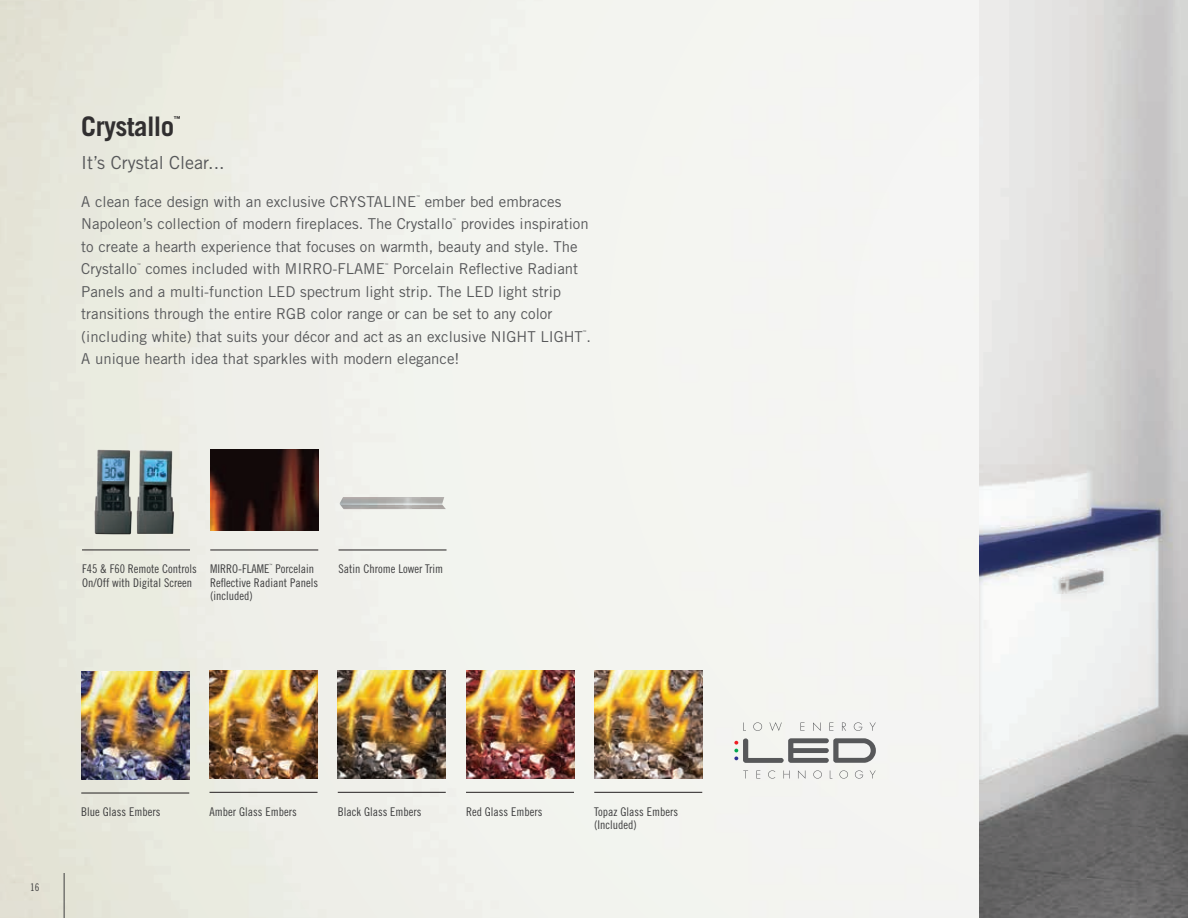
<style>
.page{position:relative;width:1188px;height:918px;background:#fff}
.page>*{position:absolute;margin:0;border:0;box-sizing:border-box;transform-origin:0 0}
.t1{font:700 27px "Trade Gothic LT Std";letter-spacing:-.02em;color:#312f30}
.t2{font:18px "Trade Gothic LT Std";color:#57585a}
.t3{font:15px/22.5px "Trade Gothic LT Std";color:#57585a}
.t4{font:12px/13.5px "Trade Gothic LT Std Cn 18";color:#3e3e3f}
.t5{font:10.5px "Trade Gothic LT Std";color:#3e3e3f}
.t6{font:700 6.75px "Trade Gothic LT Std";color:#312f30}
.t7{font:3.75px "Trade Gothic LT Std";color:#57585a}
.t8{font:3px "Trade Gothic LT Std Cn 18";color:#3e3e3f}
</style>
<div class="page">
<img style="left:0;top:0;width:980px;height:918px">
<hr style="left:64px;top:873px;width:1px;height:45px;background:#3e3e3f">
<img style="left:980px;top:0;width:208px;height:918px">
<svg style="left:743px;top:771px;width:5px;height:8px"></svg>
<svg style="left:756px;top:771px;width:4px;height:8px"></svg>
<svg style="left:768px;top:770px;width:7px;height:9px"></svg>
<svg style="left:784px;top:771px;width:6px;height:8px"></svg>
<svg style="left:798px;top:770px;width:7px;height:9px"></svg>
<svg style="left:813px;top:770px;width:9px;height:9px"></svg>
<svg style="left:830px;top:771px;width:2px;height:8px"></svg>
<svg style="left:839px;top:770px;width:9px;height:9px"></svg>
<svg style="left:855px;top:770px;width:8px;height:9px"></svg>
<svg style="left:870px;top:771px;width:6px;height:8px"></svg>
<svg style="left:743px;top:723px;width:3px;height:8px"></svg>
<svg style="left:753px;top:722px;width:9px;height:9px"></svg>
<svg style="left:769px;top:722px;width:13px;height:9px"></svg>
<svg style="left:800px;top:723px;width:5px;height:8px"></svg>
<svg style="left:813px;top:722px;width:8px;height:9px"></svg>
<svg style="left:829px;top:723px;width:4px;height:8px"></svg>
<svg style="left:842px;top:723px;width:4px;height:8px"></svg>
<svg style="left:854px;top:722px;width:8px;height:9px"></svg>
<svg style="left:870px;top:723px;width:6px;height:8px"></svg>
<svg style="left:734px;top:738px;width:142px;height:25px"></svg>
<img style="left:94px;top:450px;width:38px;height:84px">
<img style="left:137px;top:450px;width:37px;height:84px">
<img style="left:210px;top:450px;width:108px;height:81px">
<img style="left:340px;top:497px;width:106px;height:12px">
<hr style="left:82px;top:550px;width:108px;height:1px;background:#231f20">
<hr style="left:210px;top:550px;width:108px;height:1px;background:#231f20">
<hr style="left:339px;top:550px;width:108px;height:1px;background:#231f20">
<img style="left:81px;top:671px;width:108px;height:108px">
<img style="left:210px;top:671px;width:108px;height:108px">
<img style="left:338px;top:671px;width:108px;height:108px">
<img style="left:466px;top:671px;width:108px;height:108px">
<img style="left:594px;top:671px;width:108px;height:108px">
<hr style="left:81px;top:793px;width:108px;height:1px;background:#231f20">
<hr style="left:210px;top:792px;width:108px;height:1px;background:#231f20">
<hr style="left:338px;top:792px;width:108px;height:1px;background:#231f20">
<hr style="left:466px;top:792px;width:108px;height:1px;background:#231f20">
<hr style="left:594px;top:792px;width:108px;height:1px;background:#231f20">
<h1 class="t1" style="left:81px;top:110px;width:95px">Crystallo</h1>
<p class="t6" style="left:174px;top:114px;width:8px">™</p>
<p class="t2" style="left:81px;top:152px;width:145px">It’s Crystal Clear...</p>
<p class="t3" style="left:81px;top:190px;width:337px">A clean face design with an exclusive CRYSTALINE</p>
<p class="t7" style="left:416px;top:195px;width:5px">™</p>
<p class="t3" style="left:81px;top:190px;width:482px;text-indent:343px">ember bed embraces<br>Napoleon’s collection of modern fireplaces. The Crystallo</p>
<p class="t7" style="left:452px;top:217px;width:5px">™</p>
<p class="t3" style="left:81px;top:212px;width:509px;text-indent:380px">provides inspiration to create a hearth experience that focuses on warmth, beauty and style. The<br>Crystallo</p>
<p class="t7" style="left:137px;top:262px;width:5px">™</p>
<p class="t3" style="left:145px;top:257px;width:241px">comes included with MIRRO-FLAME</p>
<p class="t7" style="left:385px;top:262px;width:5px">™</p>
<p class="t3" style="left:81px;top:257px;width:511px;text-indent:312px">Porcelain Reflective Radiant Panels and a multi-function LED spectrum light strip. The LED light strip transitions through the entire RGB color range or can be set to any color (including white) that suits your décor and act as an exclusive NIGHT LIGHT .</p>
<p class="t7" style="left:583px;top:330px;width:5px">™</p>
<p class="t3" style="left:81px;top:347px;width:380px">A unique hearth idea that sparkles with modern elegance!</p>
<p class="t4" style="left:82px;top:562px;width:116px">F45 &amp; F60 Remote Controls<br>On/Off with Digital Screen</p>
<p class="t4" style="left:210px;top:562px;width:61px">MIRRO-FLAME</p>
<p class="t8" style="left:270px;top:564px;width:4px">™</p>
<p class="t4" style="left:210px;top:562px;width:109px;text-indent:65px">Porcelain<br>Reflective Radiant Panels (included)</p>
<p class="t4" style="left:339px;top:562px;width:106px">Satin Chrome Lower Trim</p>
<p class="t5" style="left:30px;top:880px;width:14px">16</p>
<p class="t4" style="left:81px;top:804px;width:81px">Blue Glass Embers</p>
<p class="t4" style="left:210px;top:804px;width:89px">Amber Glass Embers</p>
<p class="t4" style="left:338px;top:804px;width:85px">Black Glass Embers</p>
<p class="t4" style="left:466px;top:804px;width:78px">Red Glass Embers</p>
<p class="t4" style="left:594px;top:804px;width:85px">Topaz Glass Embers (Included)</p>
</div>
